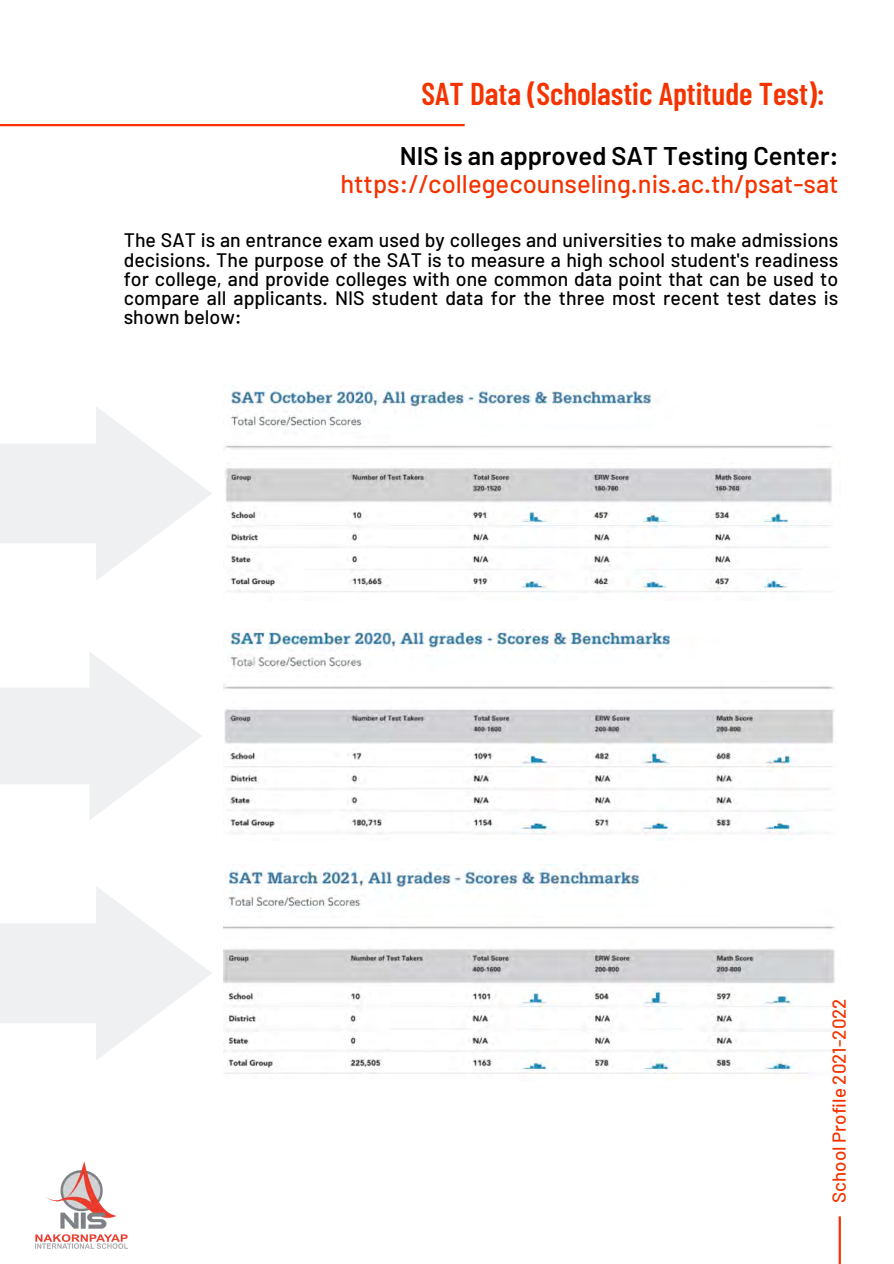
<style>
.page{position:relative;width:894px;height:1264px;background:#fff}
.page>*{position:absolute;margin:0;border:0;box-sizing:border-box;transform-origin:0 0}
.t1{font:600 31.5px "Barlow Condensed";color:#f43300}
.t2{font:500 25.5px "Barlow";color:#f43300}
.t3{font:600 25.5px "Barlow";color:#000}
.t4{font:500 19.5px/19.2px "Barlow";color:#000;text-align:justify}
.t5{font:500 18.75px "Barlow";color:#f43300}
</style>
<div class="page">
<hr style="left:0;top:124px;width:464px;height:2px;background:#f43300">
<svg style="left:0;top:407px;width:212px;height:173px"></svg>
<svg style="left:0;top:652px;width:201px;height:168px"></svg>
<svg style="left:0;top:886px;width:212px;height:174px"></svg>
<hr style="left:838px;top:1216px;width:2px;height:47px;background:#f43300">
<img style="left:35px;top:1161px;width:93px;height:88px">
<img style="left:225px;top:386px;width:607px;height:207px">
<img style="left:223px;top:630px;width:612px;height:210px">
<img style="left:223px;top:864px;width:612px;height:214px">
<p class="t1" style="left:421px;top:73px;width:405px">SAT Data (Scholastic Aptitude Test):</p>
<p class="t3" style="left:399px;top:140px;width:440px">NIS is an approved SAT Testing Center:</p>
<p class="t2" style="left:340px;top:168px;width:499px">https://collegecounseling.nis.ac.th/psat-sat</p>
<p class="t4" style="left:124px;top:230px;width:715px">The SAT is an entrance exam used by colleges and universities to make admissions decisions. The purpose of the SAT is to measure a high school student's readiness for college, and provide colleges with one common data point that can be used to compare all applicants. NIS student data for the three most recent test dates is shown below:</p>
<p class="t5" style="left:826px;top:1202px;width:206px;rotate:-90deg">School Profile 2021-2022</p>
</div>
